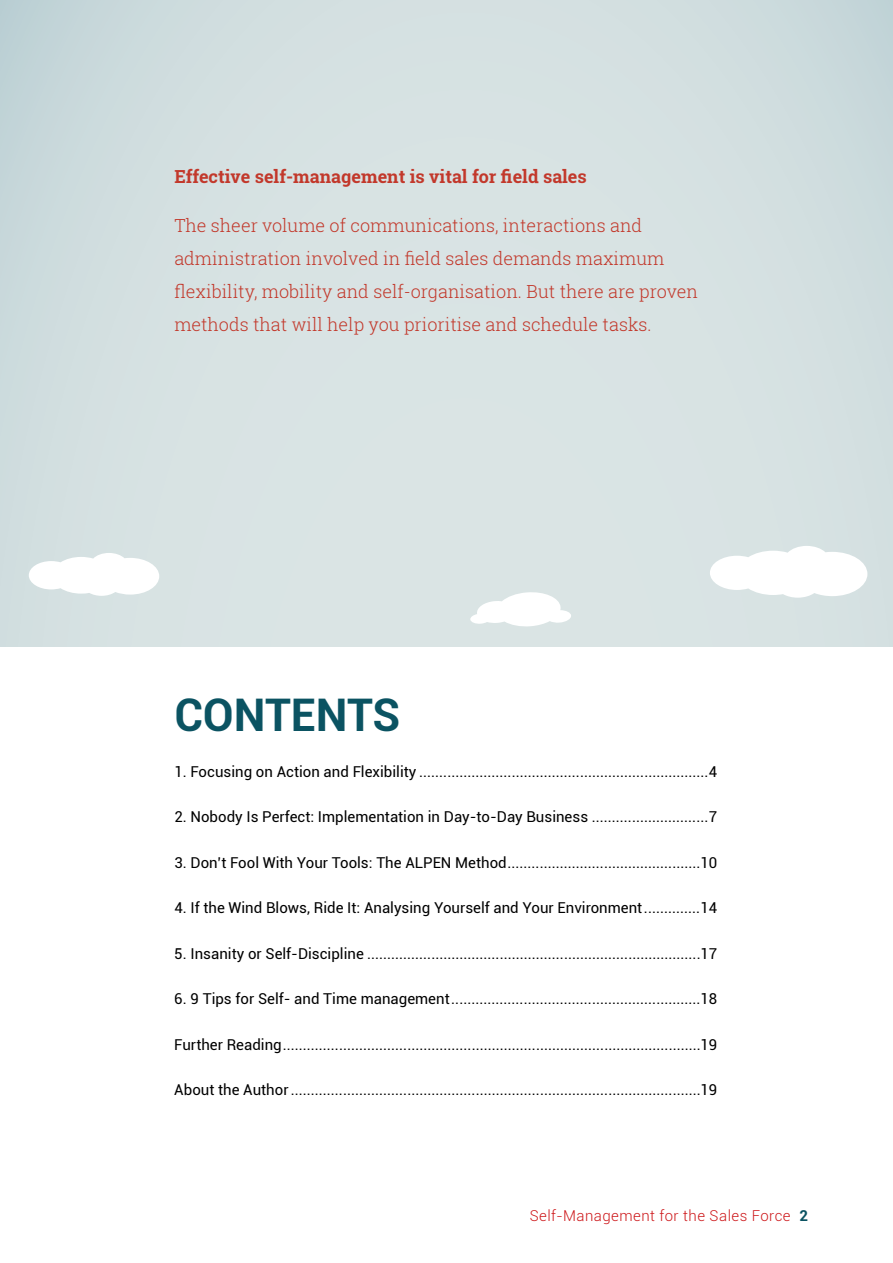
<style>
.page{position:relative;width:893px;height:1263px;background:#fff}
.page>*{position:absolute;margin:0;border:0;box-sizing:border-box;transform-origin:0 0}
.t1{font:700 45px "Roboto";color:#0b5362}
.t2{font:300 18px/33px "Roboto Slab";color:#c2382b}
.t3{font:700 18px "Roboto Slab";color:#c2382b}
.t4{font:15px "Roboto";color:#000}
.t5{font:300 15px "Roboto";letter-spacing:.03em;color:#cd171a}
.s1{font-weight:700;color:#0b5362}
</style>
<div class="page">
<div style="left:0;top:0;width:893px;height:646px;background:linear-gradient(to right,#d4e0e1,#d6e2e2)"></div>
<svg style="left:710px;top:546px;width:157px;height:52px"></svg>
<svg style="left:29px;top:553px;width:130px;height:43px"></svg>
<svg style="left:470px;top:591px;width:101px;height:36px"></svg>
<p class="t3" style="left:174px;top:164px;width:414px">Effective self-management is vital for field sales</p>
<p class="t2" style="left:174px;top:209px;width:525px">The sheer volume of communications, interactions and administration involved in field sales demands maximum flexibility, mobility and self-organisation. But there are proven methods that will help you prioritise and schedule tasks.</p>
<h1 class="t1" style="left:174px;top:683px;width:227px">CONTENTS</h1>
<p class="t4" style="left:174px;top:761px;width:544px">1. Focusing on Action and Flexibility ........................................................................4</p>
<p class="t4" style="left:174px;top:806px;width:544px">2. Nobody Is Perfect: Implementation in Day-to-Day Business .............................7</p>
<p class="t4" style="left:174px;top:852px;width:544px">3. Don’t Fool With Your Tools: The ALPEN Method................................................10</p>
<p class="t4" style="left:174px;top:897px;width:544px">4. If the Wind Blows, Ride It: Analysing Yourself and Your Environment..............14</p>
<p class="t4" style="left:174px;top:943px;width:544px">5. Insanity or Self-Discipline ...................................................................................17</p>
<p class="t4" style="left:174px;top:988px;width:544px">6. 9 Tips for Self- and Time management..............................................................18</p>
<p class="t4" style="left:174px;top:1034px;width:544px">Further Reading........................................................................................................19</p>
<p class="t4" style="left:174px;top:1079px;width:544px">About the Author......................................................................................................19</p>
<p class="t5" style="left:530px;top:1205px;width:280px">Self-Management for the Sales Force <span class="s1">2</span></p>
</div>
